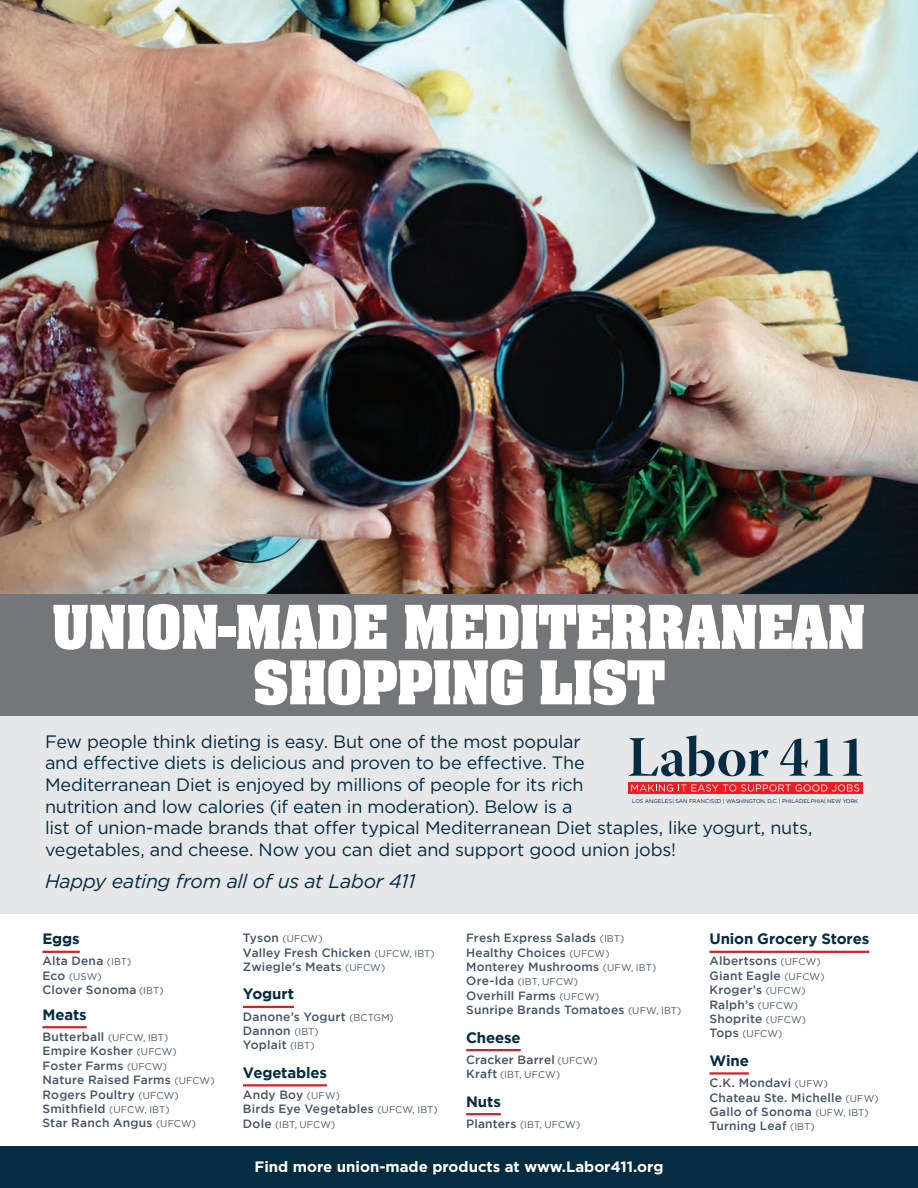
<style>
.page{position:relative;width:918px;height:1188px;background:#fff}
.page>*{position:absolute;margin:0;border:0;box-sizing:border-box;transform-origin:0 0}
.t1{font:700 51.3px/55.5px "Aachen Std";letter-spacing:-.02em;color:#fff;text-align:center}
.t2{font:italic 19.5px "Gotham";letter-spacing:-.015em;color:#052c40}
.t3{font:18px/21.6px "Gotham";letter-spacing:-.015em;color:#052c40}
.t4{font:700 15px "Gotham";letter-spacing:-.01em;color:#052c40}
.t5{font:700 15px "Gotham";color:#fff}
.t6{font:500 12px/14.4px "Gotham";letter-spacing:.015em;color:#445465}
.t7{font:9.75px "Gotham";letter-spacing:.015em;color:#445465}
.t8{font:5.55px "Gotham";color:#052c40}
.s1{font-weight:400;font-size:9.75px}
.s2{font-weight:500;font-size:12px}
</style>
<div class="page">
<img style="left:0;top:0;width:918px;height:594px">
<div style="left:0;top:711px;width:918px;height:202px;background:#e6e7e9"></div>
<div style="left:0;top:1147px;width:918px;height:41px;background:#052c40"></div>
<svg style="left:629px;top:736px;width:139px;height:40px"></svg>
<svg style="left:780px;top:738px;width:54px;height:38px"></svg>
<svg style="left:842px;top:738px;width:21px;height:38px"></svg>
<div style="left:628px;top:782px;width:235px;height:12px;background:#ee1d23"></div>
<svg style="left:631px;top:784px;width:228px;height:8px"></svg>
<div style="left:0;top:594px;width:918px;height:121px;background:#757679"></div>
<hr style="left:42px;top:951px;width:38px;height:2px;background:#d1232a">
<hr style="left:42px;top:1026px;width:45px;height:2px;background:#d1232a">
<hr style="left:243px;top:1006px;width:51px;height:2px;background:#d1232a">
<hr style="left:243px;top:1084px;width:84px;height:2px;background:#d1232a">
<hr style="left:466px;top:1049px;width:55px;height:2px;background:#d1232a">
<hr style="left:466px;top:1113px;width:35px;height:2px;background:#d1232a">
<hr style="left:709px;top:951px;width:160px;height:2px;background:#d1232a">
<hr style="left:709px;top:1072px;width:40px;height:3px;background:#d1232a">
<h1 class="t1" style="left:52px;top:600px;width:816px">UNION-MADE MEDITERRANEAN<br>SHOPPING LIST</h1>
<p class="t3" style="left:45px;top:731px;width:769px">Few people think dieting is easy. But one of the most popular<br>and effective diets is delicious and proven to be effective. The<br>Mediterranean Diet is enjoyed by millions of people for its rich<br>nutrition and low calories (if eaten in moderation). Below is a<br>list of union-made brands that offer typical Mediterranean Diet staples, like yogurt, nuts, vegetables, and cheese. Now you can diet and support good union jobs!</p>
<h2 class="t2" style="left:45px;top:870px;width:372px">Happy eating from all of us at Labor 411</h2>
<p class="t8" style="left:632px;top:798px;width:228px">LOS ANGELES | SAN FRANCISCO | WASHINGTON, D.C. | PHILADELPHIA| NEW YORK</p>
<p class="t4" style="left:42px;top:930px;width:39px">Eggs</p>
<p class="t6" style="left:42px;top:954px;width:90px">Alta Dena <span class="s1">(IBT)</span></p>
<p class="t7" style="left:42px;top:971px;width:61px"><span class="s2">Eco</span> (USW)</p>
<p class="t6" style="left:42px;top:983px;width:123px">Clover Sonoma <span class="s1">(IBT)</span></p>
<p class="t4" style="left:42px;top:1006px;width:46px">Meats</p>
<p class="t6" style="left:42px;top:1029px;width:174px">Butterball <span class="s1">(UFCW, IBT)<br></span>Empire Kosher <span class="s1">(UFCW)<br></span>Foster Farms <span class="s1">(UFCW)<br></span>Nature Raised Farms <span class="s1">(UFCW)<br></span>Rogers Poultry <span class="s1">(UFCW)<br></span>Smithfield <span class="s1">(UFCW, IBT)<br></span>Star Ranch Angus <span class="s1">(UFCW)</span></p>
<p class="t7" style="left:243px;top:933px;width:81px"><span class="s2">Tyson</span> (UFCW)</p>
<p class="t6" style="left:243px;top:945px;width:193px">Valley Fresh Chicken <span class="s1">(UFCW, IBT)<br></span>Zwiegle’s Meats <span class="s1">(UFCW)</span></p>
<p class="t4" style="left:243px;top:985px;width:53px">Yogurt</p>
<p class="t6" style="left:243px;top:1009px;width:152px">Danone’s Yogurt <span class="s1">(BCTGM)<br></span>Dannon <span class="s1">(IBT)<br></span>Yoplait <span class="s1">(IBT)</span></p>
<p class="t4" style="left:243px;top:1064px;width:86px">Vegetables</p>
<p class="t6" style="left:243px;top:1087px;width:196px">Andy Boy <span class="s1">(UFW)<br></span>Birds Eye Vegetables <span class="s1">(UFCW, IBT)</span></p>
<p class="t7" style="left:243px;top:1119px;width:94px"><span class="s2">Dole</span> (IBT, UFCW)</p>
<p class="t6" style="left:466px;top:930px;width:192px">Fresh Express Salads <span class="s1">(IBT)<br></span>Healthy Choices <span class="s1">(UFCW)<br></span>Monterey Mushrooms <span class="s1">(UFW, IBT)</span></p>
<p class="t7" style="left:466px;top:976px;width:113px"><span class="s2">Ore-Ida</span> (IBT, UFCW)</p>
<p class="t6" style="left:466px;top:988px;width:217px">Overhill Farms <span class="s1">(UFCW)<br></span>Sunripe Brands Tomatoes <span class="s1">(UFW, IBT)</span></p>
<p class="t4" style="left:466px;top:1029px;width:56px">Cheese</p>
<p class="t6" style="left:466px;top:1052px;width:133px">Cracker Barrel <span class="s1">(UFCW)</span></p>
<p class="t7" style="left:466px;top:1069px;width:95px"><span class="s2">Kraft</span> (IBT, UFCW)</p>
<p class="t4" style="left:466px;top:1093px;width:36px">Nuts</p>
<p class="t7" style="left:466px;top:1119px;width:116px"><span class="s2">Planters</span> (IBT, UFCW)</p>
<p class="t5" style="left:255px;top:1158px;width:410px">Find more union-made products at www.Labor411.org</p>
<p class="t4" style="left:709px;top:930px;width:161px">Union Grocery Stores</p>
<p class="t6" style="left:709px;top:954px;width:117px">Albertsons <span class="s1">(UFCW)<br></span>Giant Eagle <span class="s1">(UFCW)<br></span>Kroger’s <span class="s1">(UFCW)<br></span>Ralph’s <span class="s1">(UFCW)<br></span>Shoprite <span class="s1">(UFCW)</span></p>
<p class="t7" style="left:709px;top:1029px;width:74px"><span class="s2">Tops</span> (UFCW)</p>
<p class="t4" style="left:709px;top:1052px;width:41px">Wine</p>
<p class="t6" style="left:709px;top:1075px;width:171px">C.K. Mondavi <span class="s1">(UFW)<br></span>Chateau Ste. Michelle <span class="s1">(UFW)<br></span>Gallo of Sonoma <span class="s1">(UFW, IBT)<br></span>Turning Leaf <span class="s1">(IBT)</span></p>
</div>
